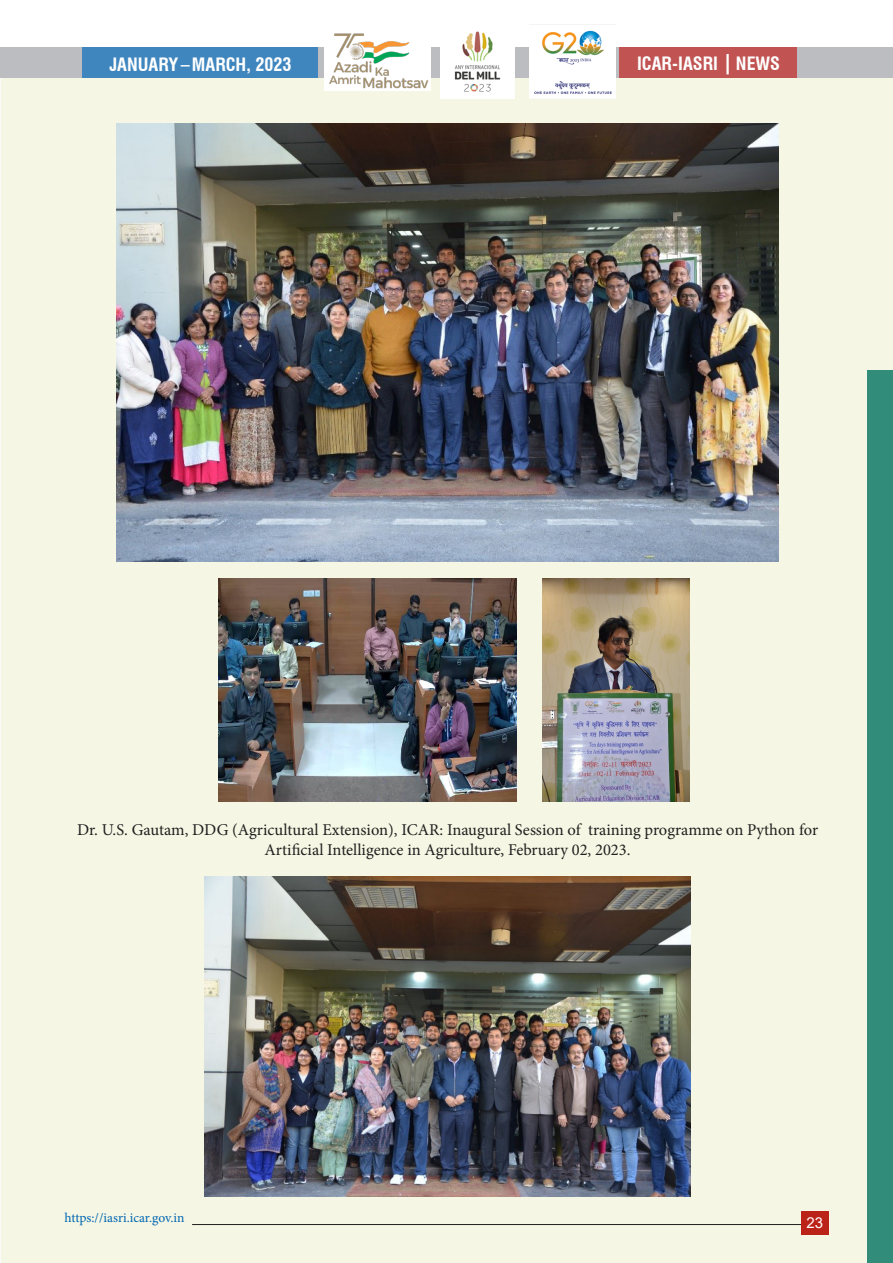
<style>
.page{position:relative;width:893px;height:1263px;background:#fff}
.page>*{position:absolute;margin:0;border:0;box-sizing:border-box;transform-origin:0 0}
.t1{font:700 condensed 18px "Swiss 721 BT";color:#fff}
.Running_text-final{font:16.5px/20.2px "Minion Pro";color:#231f20;text-align:center}
.t2{font:15px "Arial";color:#fff}
.t3{font:13.5px "Minion Pro";color:#0166b3}
</style>
<div class="page">
<div style="left:1px;top:78px;width:892px;height:1185px;background:#f5f6e3"></div>
<div style="left:0;top:47px;width:893px;height:31px;background:#bcbdc0"></div>
<div style="left:83px;top:47px;width:235px;height:30px;background:#4086be"></div>
<div style="left:620px;top:47px;width:177px;height:31px;background:#c15453"></div>
<hr style="left:726px;top:54px;width:3px;height:20px;background:#fff">
<div style="left:867px;top:370px;width:26px;height:893px;background:#328c7a"></div>
<hr style="left:192px;top:1224px;width:617px;height:1px;background:#231f20">
<div style="left:801px;top:1210px;width:27px;height:24px;background:#bb2218"></div>
<img style="left:441px;top:31px;width:74px;height:67px">
<img style="left:529px;top:24px;width:86px;height:74px">
<img style="left:324px;top:33px;width:107px;height:58px">
<img style="left:117px;top:123px;width:661px;height:438px">
<img style="left:219px;top:578px;width:297px;height:223px">
<img style="left:542px;top:578px;width:147px;height:223px">
<img style="left:204px;top:876px;width:486px;height:321px">
<p class="t1" style="left:109px;top:53px;width:184px">JANUARY–MARCH, 2023</p>
<p class="t1" style="left:637px;top:53px;width:145px">ICAR-IASRI NEWS</p>
<p class="Running_text-final" style="left:77px;top:819px;width:743px">Dr. U.S. Gautam, DDG (Agricultural Extension), ICAR: Inaugural Session of training programme on Python for<br>Artificial Intelligence in Agriculture, February 02, 2023.</p>
<p class="t3" style="left:65px;top:1208px;width:121px">https://iasri.icar.gov.in</p>
<p class="t2" style="left:806px;top:1212px;width:18px">23</p>
</div>
